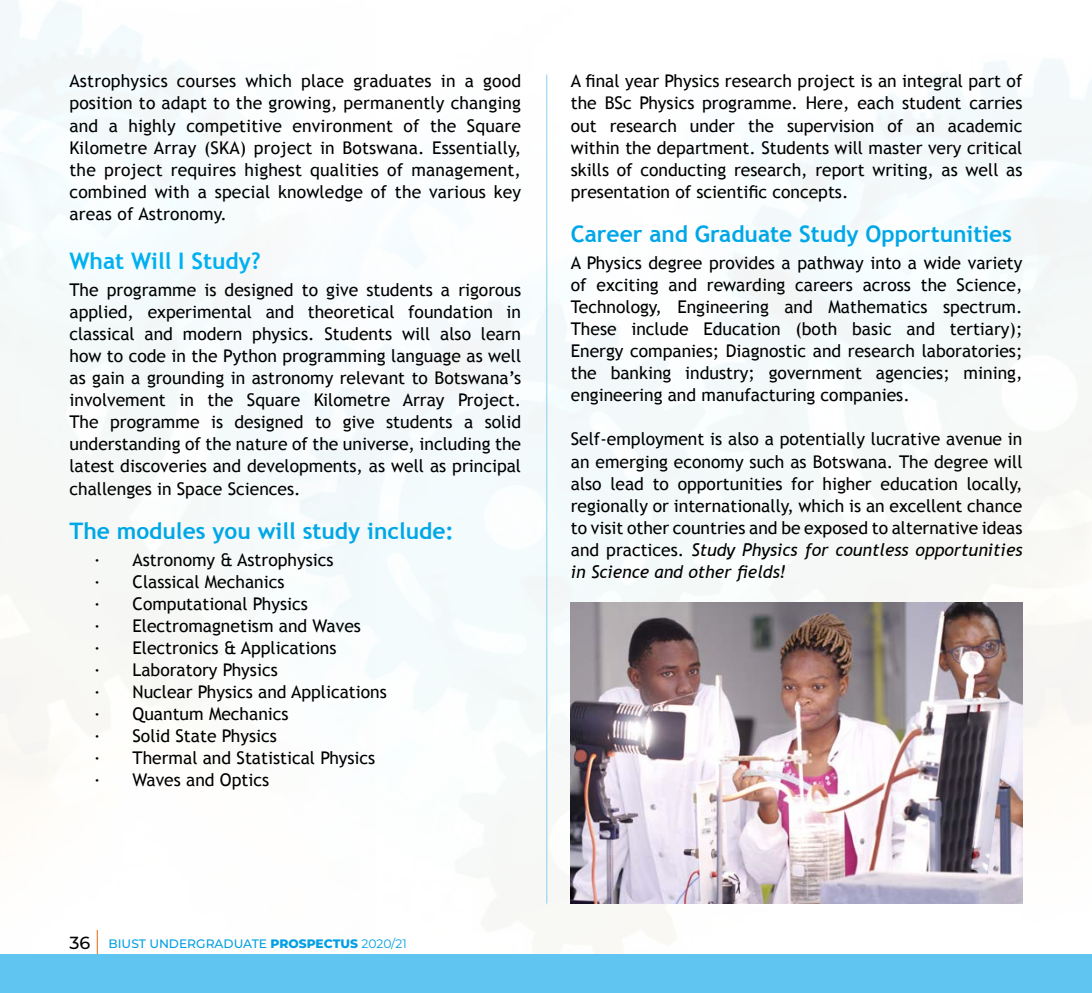
<style>
.page{position:relative;width:1092px;height:993px;background:#fff}
.page>*{position:absolute;margin:0;border:0;box-sizing:border-box;transform-origin:0 0}
.t1{font:700 22.75px "Trebuchet MS";color:#00a7e7}
.t2{font:700 22.75px "Trebuchet MS";color:#00b0f0}
.t3{font:17.5px/22.1px "Trebuchet MS";color:#000;text-align:justify}
.t4{font:500 12.25px "Montserrat";color:#009fe3}
.s1{font-style:italic}
.s2{font-size:17.5px;color:#000}
.s3{font-weight:800}
.s4{font-weight:400}
</style>
<div class="page">
<img style="left:94px;top:24px;width:997px;height:929px">
<svg style="left:97px;top:929px;width:1px;height:24px"></svg>
<div style="left:0;top:953px;width:1091px;height:39px;background:#60c6f1"></div>
<hr style="left:546px;top:74px;width:1px;height:829px;background:#87cef4">
<img style="left:570px;top:602px;width:452px;height:301px">
<p class="t3" style="left:69px;top:70px;width:453px">Astrophysics courses which place graduates in a good position to adapt to the growing, permanently changing and a highly competitive environment of the Square Kilometre Array (SKA) project in Botswana. Essentially, the project requires highest qualities of management, combined with a special knowledge of the various key areas of Astronomy.</p>
<h1 class="t2" style="left:69px;top:246px;width:193px">What Will I Study?</h1>
<p class="t3" style="left:69px;top:278px;width:453px">The programme is designed to give students a rigorous applied, experimental and theoretical foundation in classical and modern physics. Students will also learn how to code in the Python programming language as well as gain a grounding in astronomy relevant to Botswana’s involvement in the Square Kilometre Array Project.<br>The programme is designed to give students a solid understanding of the nature of the universe, including the latest discoveries and developments, as well as principal challenges in Space Sciences.</p>
<h1 class="t1" style="left:69px;top:516px;width:386px">The modules you will study include:</h1>
<p class="t3" style="left:94px;top:548px;width:294px;text-align:left">· Astronomy &amp; Astrophysics<br>· Classical Mechanics<br>· Computational Physics<br>· Electromagnetism and Waves<br>· Electronics &amp; Applications<br>· Laboratory Physics<br>· Nuclear Physics and Applications · Quantum Mechanics<br>· Solid State Physics<br>· Thermal and Statistical Physics<br>· Waves and Optics</p>
<p class="t3" style="left:570px;top:70px;width:453px">A final year Physics research project is an integral part of the BSc Physics programme. Here, each student carries out research under the supervision of an academic within the department. Students will master very critical skills of conducting research, report writing, as well as presentation of scientific concepts.</p>
<h1 class="t1" style="left:570px;top:219px;width:442px">Career and Graduate Study Opportunities</h1>
<p class="t3" style="left:570px;top:251px;width:453px">A Physics degree provides a pathway into a wide variety of exciting and rewarding careers across the Science, Technology, Engineering and Mathematics spectrum.<br>These include Education (both basic and tertiary); Energy companies; Diagnostic and research laboratories; the banking industry; government agencies; mining, engineering and manufacturing companies.</p>
<p class="t3" style="left:570px;top:428px;width:453px">Self-employment is also a potentially lucrative avenue in an emerging economy such as Botswana. The degree will also lead to opportunities for higher education locally, regionally or internationally, which is an excellent chance to visit other countries and be exposed to alternative ideas and practices. <span class="s1">Study Physics for countless opportunities in Science and other fields!</span></p>
<p class="t4" style="left:69px;top:934px;width:339px"><span class="s2">36</span> BIUST UNDERGRADUATE <span class="s3">PROSPECTUS</span> <span class="s4">2020/21</span></p>
</div>
